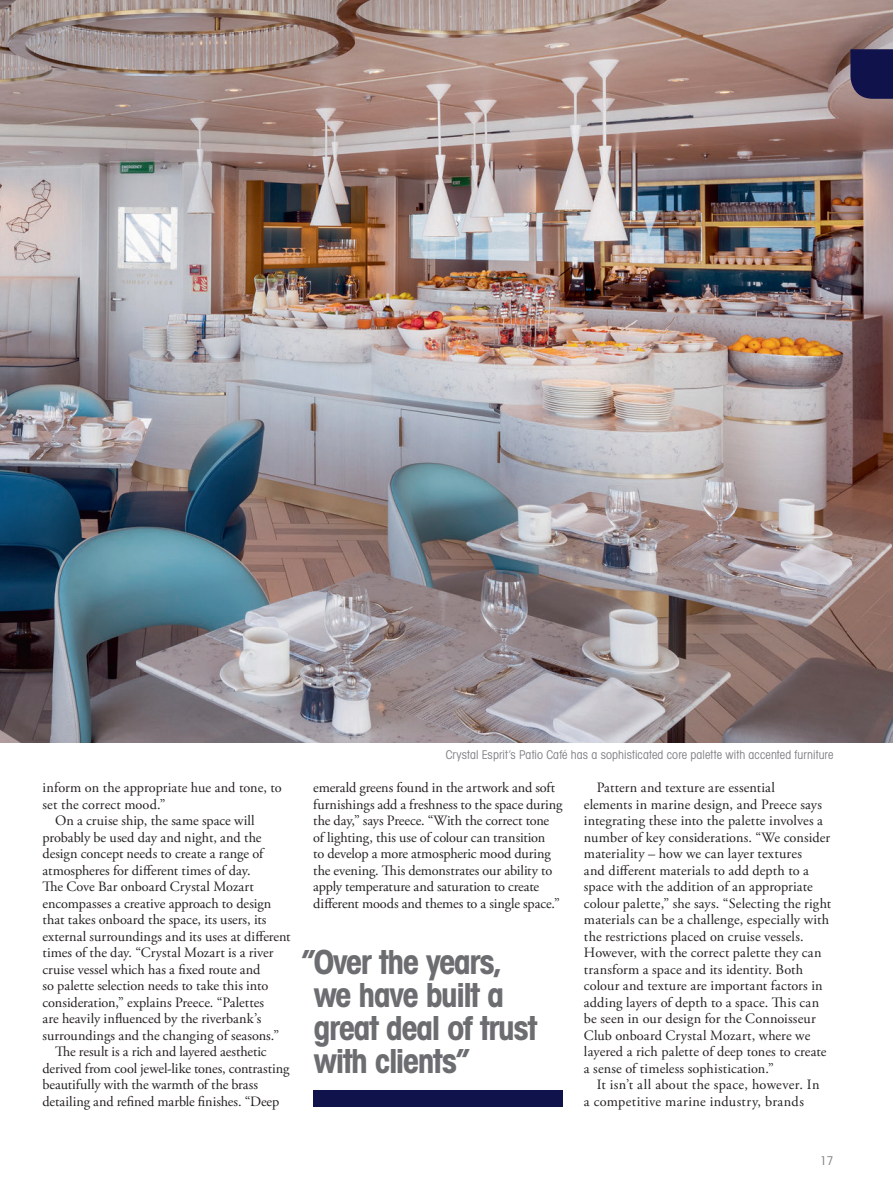
<style>
.page{position:relative;width:893px;height:1191px;background:#fff}
.page>*{position:absolute;margin:0;border:0;box-sizing:border-box;transform-origin:0 0}
.t1{font:700 condensed 33px/33px "Avant Garde IT Cby BT";letter-spacing:-.035em;color:#6c6d70}
.t2{font:14.25px/16.5px "Adobe Garamond Pro";color:#231f20}
.t3{font:14.25px/16.5px "Adobe Garamond Pro";letter-spacing:.025em;color:#231f20}
.t4{font:condensed 12px "Avant Garde IT Cby BT";letter-spacing:.01em;color:#808285}
</style>
<div class="page">
<img style="left:0;top:0;width:893px;height:742px">
<div style="left:313px;top:1089px;width:250px;height:17px;background:#10124c"></div>
<svg style="left:850px;top:49px;width:43px;height:50px"></svg>
<p class="t2" style="left:43px;top:780px;width:241px">inform on the appropriate hue and tone, to</p>
<p class="t2" style="left:43px;top:796px;width:125px">set the correct mood.”</p>
<p class="t2" style="left:55px;top:813px;width:201px">On a cruise ship, the same space will</p>
<p class="t2" style="left:43px;top:829px;width:220px">probably be used day and night, and the</p>
<p class="t2" style="left:43px;top:846px;width:222px">design concept needs to create a range of</p>
<p class="t2" style="left:43px;top:862px;width:210px">atmospheres for different times of day.</p>
<p class="t2" style="left:43px;top:879px;width:213px">The Cove Bar onboard Crystal Mozart</p>
<p class="t2" style="left:43px;top:895px;width:230px">encompasses a creative approach to design</p>
<p class="t2" style="left:43px;top:912px;width:225px">that takes onboard the space, its users, its</p>
<p class="t2" style="left:43px;top:928px;width:250px">external surroundings and its uses at different</p>
<p class="t2" style="left:43px;top:945px;width:232px">times of the day. “Crystal Mozart is a river</p>
<p class="t2" style="left:43px;top:961px;width:219px">cruise vessel which has a fixed route and</p>
<p class="t2" style="left:43px;top:978px;width:227px">so palette selection needs to take this into</p>
<p class="t2" style="left:43px;top:994px;width:223px">consideration,” explains Preece. “Palettes</p>
<p class="t2" style="left:43px;top:1011px;width:220px">are heavily influenced by the riverbank’s</p>
<p class="t2" style="left:43px;top:1027px;width:238px">surroundings and the changing of seasons.”</p>
<p class="t2" style="left:55px;top:1044px;width:213px">The result is a rich and layered aesthetic</p>
<p class="t2" style="left:43px;top:1060px;width:248px">derived from cool jewel-like tones, contrasting</p>
<p class="t2" style="left:43px;top:1077px;width:217px">beautifully with the warmth of the brass</p>
<p class="t2" style="left:43px;top:1093px;width:238px">detailing and refined marble finishes. “Deep</p>
<p class="t4" style="left:446px;top:747px;width:389px">Crystal Esprit’s Patio Café has a sophisticated core palette with accented furniture</p>
<p class="t2" style="left:313px;top:780px;width:251px">emerald greens found in the artwork and soft furnishings add a freshness to the space during the day,” says Preece. “With the correct tone of lighting, this use of colour can transition<br>to develop a more atmospheric mood during the evening. This demonstrates our ability to apply temperature and saturation to create different moods and themes to a single space.”</p>
<p class="t2" style="left:584px;top:780px;width:249px;text-indent:13px">Pattern and texture are essential<br>elements in marine design, and Preece says integrating these into the palette involves a number of key considerations. “We consider materiality – how we can layer textures<br>and different materials to add depth to a space with the addition of an appropriate colour palette,” she says. “Selecting the right materials can be a challenge, especially with the restrictions placed on cruise vessels.<br>However, with the correct palette they can transform a space and its identity. Both colour and texture are important factors in adding layers of depth to a space. This can be seen in our design for the Connoisseur Club onboard Crystal Mozart, where we layered a rich palette of deep tones to create a sense of timeless sophistication.”</p>
<p class="t3" style="left:584px;top:1077px;width:237px;text-indent:13px">It isn’t all about the space, however. In a competitive marine industry, brands</p>
<h1 class="t1" style="left:314px;top:945px;width:225px;text-indent:-12px">”Over the years, we have built a great deal of trust with clients”</h1>
<p class="t4" style="left:820px;top:1153px;width:15px">17</p>
</div>
